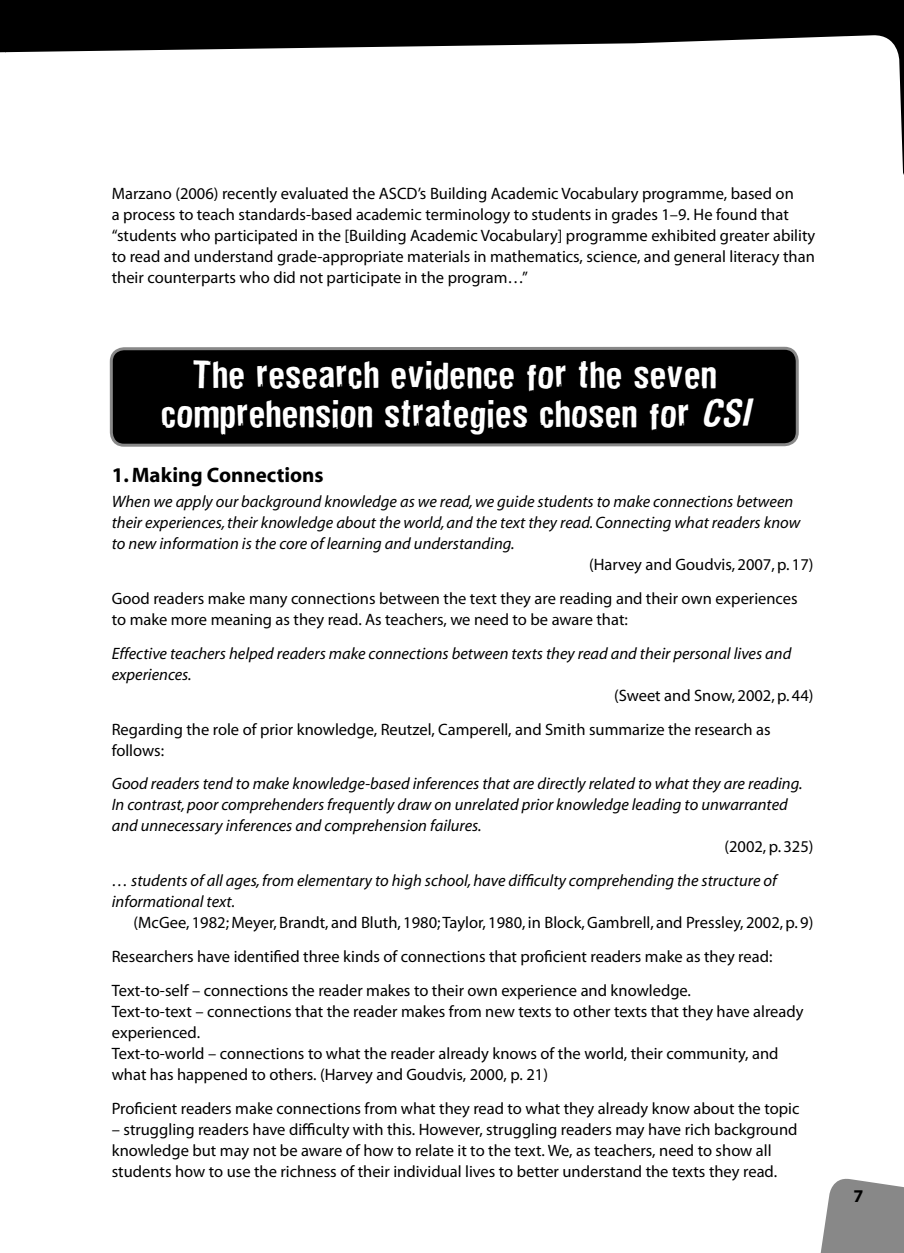
<style>
.page{position:relative;width:904px;height:1253px;background:#fff}
.page>*{position:absolute;margin:0;border:0;box-sizing:border-box;transform-origin:0 0}
.t1{font:36px/39px "Dirtyhouse";letter-spacing:.025em;color:#fff;text-align:center}
.t2{font:700 21px "Myriad";color:#000}
.t3{font:700 18px "Myriad";color:#000}
.t4{font:16.5px/21px "Myriad Pro";color:#000}
.t5{font:italic 16.5px/21px "Myriad";color:#000}
.t6{font:16.5px "Myriad";color:#000}
.s1{font-style:italic}
</style>
<div class="page">
<svg style="left:6px;top:0;width:898px;height:175px"></svg>
<svg style="left:109px;top:346px;width:690px;height:101px;background:#0e0e0e"></svg>
<svg style="left:0;top:0;width:6px;height:53px"></svg>
<svg style="left:820px;top:1178px;width:84px;height:75px;background:#979797"></svg>
<p class="t4" style="left:112px;top:184px;width:705px">Marzano (2006) recently evaluated the ASCD’s Building Academic Vocabulary programme, based on<br>a process to teach standards-based academic terminology to students in grades 1–9. He found that “students who participated in the [Building Academic Vocabulary] programme exhibited greater ability to read and understand grade-appropriate materials in mathematics, science, and general literacy than their counterparts who did not participate in the program…”</p>
<h1 class="t1" style="left:161px;top:359px;width:589px">The research evidence for the seven comprehension strategies chosen for <span class="s1">CSI</span></h1>
<p class="t2" style="left:112px;top:467px;width:213px">1. Making Connections</p>
<p class="t5" style="left:112px;top:492px;width:690px">When we apply our background knowledge as we read, we guide students to make connections between their experiences, their knowledge about the world, and the text they read. Connecting what readers know to new information is the core of learning and understanding.</p>
<p class="t6" style="left:589px;top:558px;width:226px">(Harvey and Goudvis, 2007, p. 17)</p>
<p class="t4" style="left:112px;top:589px;width:687px">Good readers make many connections between the text they are reading and their own experiences to make more meaning as they read. As teachers, we need to be aware that:</p>
<p class="t5" style="left:112px;top:644px;width:681px">Effective teachers helped readers make connections between texts they read and their personal lives and experiences.</p>
<p class="t6" style="left:614px;top:689px;width:201px">(Sweet and Snow, 2002, p. 44)</p>
<p class="t4" style="left:112px;top:720px;width:660px">Regarding the role of prior knowledge, Reutzel, Camperell, and Smith summarize the research as follows:</p>
<p class="t5" style="left:112px;top:774px;width:692px">Good readers tend to make knowledge-based inferences that are directly related to what they are reading.<br>In contrast, poor comprehenders frequently draw on unrelated prior knowledge leading to unwarranted and unnecessary inferences and comprehension failures.</p>
<p class="t6" style="left:724px;top:840px;width:91px">(2002, p. 325)</p>
<p class="t5" style="left:112px;top:871px;width:666px">… students of all ages, from elementary to high school, have difficulty comprehending the structure of informational text.</p>
<p class="t6" style="left:134px;top:916px;width:681px">(McGee, 1982; Meyer, Brandt, and Bluth, 1980; Taylor, 1980, in Block, Gambrell, and Pressley, 2002, p. 9)</p>
<p class="t4" style="left:112px;top:941px;width:662px;line-height:33.8px">Researchers have identified three kinds of connections that proficient readers make as they read:<br>Text-to-self – connections the reader makes to their own experience and knowledge.</p>
<p class="t4" style="left:112px;top:1002px;width:693px">Text-to-text – connections that the reader makes from new texts to other texts that they have already experienced.<br>Text-to-world – connections to what the reader already knows of the world, their community, and what has happened to others. (Harvey and Goudvis, 2000, p. 21)</p>
<p class="t4" style="left:112px;top:1098px;width:689px">Proficient readers make connections from what they read to what they already know about the topic</p>
<p class="t4" style="left:112px;top:1119px;width:687px">– struggling readers have difficulty with this. However, struggling readers may have rich background knowledge but may not be aware of how to relate it to the text. We, as teachers, need to show all students how to use the richness of their individual lives to better understand the texts they read.</p>
<p class="t3" style="left:853px;top:1189px;width:11px">7</p>
</div>
